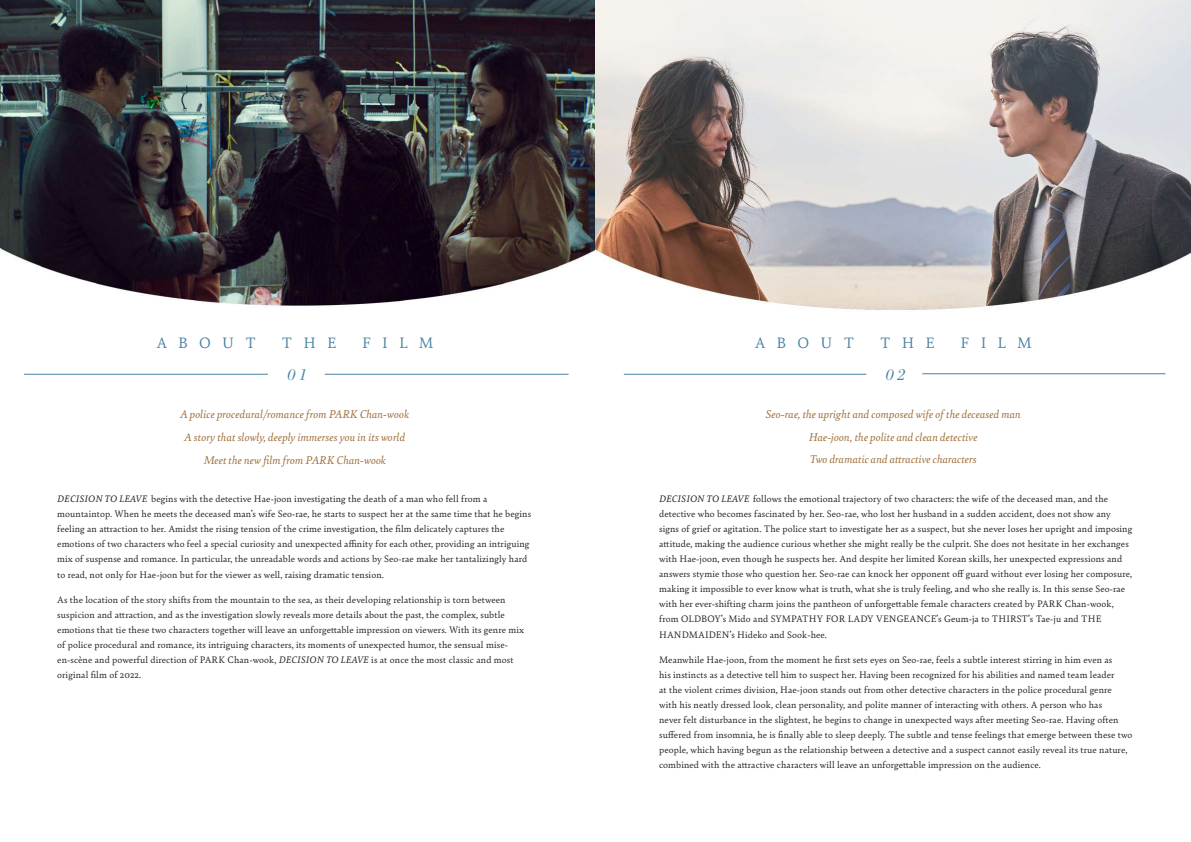
<style>
.page{position:relative;width:1191px;height:842px;background:#fff}
.page>*{position:absolute;margin:0;border:0;box-sizing:border-box;transform-origin:0 0}
.t1{font:italic 16.5px "Bodoni LT Pro";color:#4783a3}
.t2{font:16px "Bely";letter-spacing:.7em;color:#4783a3}
.t3{font:italic 12px/23px "Bely";letter-spacing:.01em;color:#9f703c;text-align:center}
.t4{font:10px/15.1px "Bely";letter-spacing:.01em;color:#1f1e1d}
.s1{font-style:italic}
</style>
<div class="page">
<img style="left:0;top:0;width:595px;height:306px">
<img style="left:595px;top:0;width:596px;height:310px">
<hr style="left:24px;top:374px;width:244px;height:1px;background:#4783a3">
<hr style="left:624px;top:374px;width:242px;height:1px;background:#4783a3">
<hr style="left:325px;top:374px;width:243px;height:1px;background:#4783a3">
<hr style="left:922px;top:373px;width:243px;height:1px;background:#4783a3">
<h2 class="t2" style="left:156px;top:331px;width:101px">ABOUT</h2>
<h2 class="t2" style="left:282px;top:331px;width:56px">THE</h2>
<h2 class="t2" style="left:362px;top:331px;width:73px">FILM</h2>
<h1 class="t1" style="left:287px;top:365px;width:21px">01</h1>
<h2 class="t2" style="left:754px;top:331px;width:101px">ABOUT</h2>
<h2 class="t2" style="left:880px;top:331px;width:56px">THE</h2>
<h2 class="t2" style="left:960px;top:331px;width:73px">FILM</h2>
<h1 class="t1" style="left:886px;top:365px;width:21px">02</h1>
<p class="t3" style="left:180px;top:402px;width:230px">A police procedural/romance from PARK Chan-wook<br>A story that slowly, deeply immerses you in its world<br>Meet the new film from PARK Chan-wook</p>
<p class="t3" style="left:765px;top:402px;width:257px;line-height:22.5px">Seo-rae, the upright and composed wife of the deceased man<br>Hae-joon, the polite and clean detective<br>Two dramatic and attractive characters</p>
<p class="t4" style="left:57px;top:491px;width:475px"><span class="s1">DECISION TO LEAVE</span> begins with the detective Hae-joon investigating the death of a man who fell from a mountaintop. When he meets the deceased man’s wife Seo-rae, he starts to suspect her at the same time that he begins feeling an attraction to her. Amidst the rising tension of the crime investigation, the film delicately captures the emotions of two characters who feel a special curiosity and unexpected affinity for each other, providing an intriguing mix of suspense and romance. In particular, the unreadable words and actions by Seo-rae make her tantalizingly hard to read, not only for Hae-joon but for the viewer as well, raising dramatic tension.</p>
<p class="t4" style="left:57px;top:591px;width:468px">As the location of the story shifts from the mountain to the sea, as their developing relationship is torn between suspicion and attraction, and as the investigation slowly reveals more details about the past, the complex, subtle emotions that tie these two characters together will leave an unforgettable impression on viewers. With its genre mix of police procedural and romance, its intriguing characters, its moments of unexpected humor, the sensual mise&shy;en-scène and powerful direction of PARK Chan-wook, <span class="s1">DECISION TO LEAVE</span> is at once the most classic and most original film of 2022.</p>
<p class="t4" style="left:659px;top:491px;width:475px"><span class="s1">DECISION TO LEAVE</span> follows the emotional trajectory of two characters: the wife of the deceased man, and the detective who becomes fascinated by her. Seo-rae, who lost her husband in a sudden accident, does not show any signs of grief or agitation. The police start to investigate her as a suspect, but she never loses her upright and imposing attitude, making the audience curious whether she might really be the culprit. She does not hesitate in her exchanges with Hae-joon, even though he suspects her. And despite her limited Korean skills, her unexpected expressions and answers stymie those who question her. Seo-rae can knock her opponent off guard without ever losing her composure, making it impossible to ever know what is truth, what she is truly feeling, and who she really is. In this sense Seo-rae with her ever-shifting charm joins the pantheon of unforgettable female characters created by PARK Chan-wook, from OLDBOY’s Mido and SYMPATHY FOR LADY VENGEANCE’s Geum-ja to THIRST’s Tae-ju and THE HANDMAIDEN’s Hideko and Sook-hee.</p>
<p class="t4" style="left:659px;top:651px;width:475px">Meanwhile Hae-joon, from the moment he first sets eyes on Seo-rae, feels a subtle interest stirring in him even as<br>his instincts as a detective tell him to suspect her. Having been recognized for his abilities and named team leader<br>at the violent crimes division, Hae-joon stands out from other detective characters in the police procedural genre<br>with his neatly dressed look, clean personality, and polite manner of interacting with others. A person who has<br>never felt disturbance in the slightest, he begins to change in unexpected ways after meeting Seo-rae. Having often suffered from insomnia, he is finally able to sleep deeply. The subtle and tense feelings that emerge between these two people, which having begun as the relationship between a detective and a suspect cannot easily reveal its true nature, combined with the attractive characters will leave an unforgettable impression on the audience.</p>
</div>
